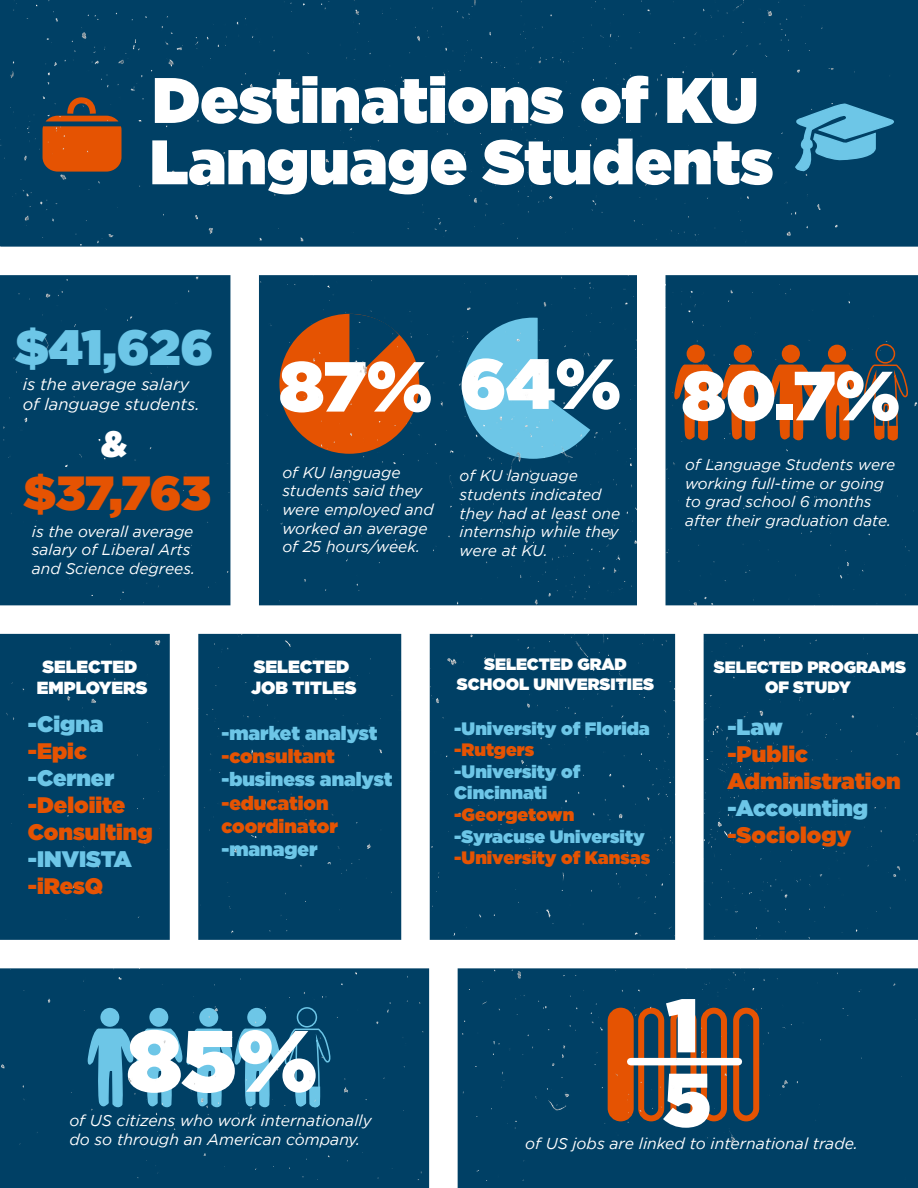
<style>
.page{position:relative;width:918px;height:1188px;background:#fff}
.page>*{position:absolute;margin:0;border:0;box-sizing:border-box;transform-origin:0 0}
.t1{font:900 86.85px "Gotham";color:#fff}
.t2{font:900 75.6px/74.2px "Gotham";color:#fff}
.t3{font:900 70.65px "Gotham";color:#fff}
.t4{font:900 69.45px "Gotham";color:#fff}
.t5{font:900 64.2px "Gotham";color:#fff}
.t6{font:900 62.7px "Gotham";color:#fff}
.t7{font:900 49.5px "Gotham";color:#6dc6e7}
.t8{font:900 47.85px "Gotham";color:#e55302}
.t9{font:900 36.75px "Gotham";color:#fff}
.t10{font:900 22.5px/27px "Gotham";color:#e55302}
.t11{font:900 22.5px "Gotham";color:#6dc6e7}
.t12{font:900 19.35px "Gotham";color:#6dc6e7}
.t13{font:900 19.35px/23.2px "Gotham";color:#e55302}
.t14{font:900 18px/21.6px "Gotham";color:#6dc6e7}
.t15{font:900 18px "Gotham";color:#e55302}
.t16{font:900 17.7px/21.3px "Gotham";color:#fff}
.t17{font:900 17.55px/21px "Gotham";color:#fff;text-align:center}
.t18{font:italic 16.65px/20px "Gotham";color:#fff}
.t19{font:900 16.5px/19.8px "Gotham";color:#fff;text-align:center}
.t20{font:italic 15.75px "Gotham";color:#fff}
.t21{font:italic 15.6px/18.6px "Gotham";color:#fff}
.t22{font:italic 15.45px/18.6px "Gotham";color:#fff}
</style>
<div class="page">
<div style="left:0;top:0;width:918px;height:1181px;background:#004065"></div>
<div style="left:687px;top:345px;width:18px;height:18px;background:#e55302;border-radius:50%"></div>
<div style="left:734px;top:345px;width:18px;height:18px;background:#e55302;border-radius:50%"></div>
<div style="left:782px;top:345px;width:18px;height:18px;background:#e55302;border-radius:50%"></div>
<div style="left:828px;top:345px;width:18px;height:18px;background:#e55302;border-radius:50%"></div>
<div style="left:875px;top:344px;width:20px;height:20px;border:2px solid #e55302;border-radius:50%"></div>
<svg style="left:674px;top:363px;width:236px;height:80px;background:#6b4836"></svg>
<svg style="left:794px;top:104px;width:104px;height:68px;background:#3581a4"></svg>
<div style="left:0;top:247px;width:918px;height:28px;background:#fff"></div>
<div style="left:0;top:605px;width:918px;height:29px;background:#fff"></div>
<div style="left:0;top:940px;width:918px;height:28px;background:#fff"></div>
<div style="left:637px;top:265px;width:29px;height:356px;background:#fff"></div>
<div style="left:230px;top:263px;width:29px;height:357px;background:#fff"></div>
<div style="left:429px;top:954px;width:29px;height:234px;background:#fff"></div>
<div style="left:170px;top:620px;width:28px;height:334px;background:#fff"></div>
<div style="left:401px;top:621px;width:29px;height:333px;background:#fff"></div>
<div style="left:675px;top:630px;width:29px;height:324px;background:#fff"></div>
<h3 class="t5" style="left:152px;top:63px;width:608px">Destinations of KU</h3>
<h3 class="t6" style="left:150px;top:126px;width:625px">Language Students</h3>
<h3 class="t7" style="left:15px;top:319px;width:200px">$41,626</h3>
<h3 class="t3" style="left:279px;top:344px;width:343px">87% 64%</h3>
<p class="t18" style="left:23px;top:374px;width:178px">is the average salary of language students.</p>
<h3 class="t4" style="left:682px;top:356px;width:220px">80.7%</h3>
<h3 class="t9" style="left:101px;top:423px;width:27px">&amp;</h3>
<h3 class="t8" style="left:23px;top:466px;width:189px">$37,763</h3>
<p class="t21" style="left:32px;top:522px;width:165px">is the overall average salary of Liberal Arts and Science degrees.</p>
<p class="t21" style="left:282px;top:463px;width:153px">of KU language students said they were employed and worked an average of 25 hours/week.</p>
<p class="t21" style="left:460px;top:466px;width:162px">of KU language students indicated they had at least one internship while they were at KU.</p>
<p class="t22" style="left:685px;top:455px;width:212px">of Language Students were working full-time or going to grad school 6 months after their graduation date.</p>
<p class="t17" style="left:37px;top:656px;width:112px">SELECTED<br>EMPLOYERS</p>
<h3 class="t11" style="left:28px;top:711px;width:77px">-Cigna</h3>
<h3 class="t10" style="left:28px;top:737px;width:60px">-Epic</h3>
<h3 class="t11" style="left:28px;top:765px;width:88px">-Cerner</h3>
<h3 class="t10" style="left:28px;top:791px;width:126px">-Deloiite<br>Consulting</h3>
<h3 class="t11" style="left:28px;top:846px;width:105px">-INVISTA</h3>
<h3 class="t10" style="left:28px;top:872px;width:77px">-iResQ</h3>
<p class="t16" style="left:251px;top:655px;width:107px">SELECTED<br>JOB TITLES</p>
<p class="t12" style="left:221px;top:722px;width:158px">-market analyst</p>
<p class="t13" style="left:221px;top:744px;width:115px">-consultant</p>
<p class="t12" style="left:221px;top:768px;width:173px">-business analyst</p>
<p class="t13" style="left:221px;top:791px;width:118px">-education coordinator</p>
<p class="t12" style="left:221px;top:838px;width:98px">-manager</p>
<p class="t19" style="left:457px;top:654px;width:199px">SELECTED GRAD<br>SCHOOL UNIVERSITIES</p>
<p class="t19" style="left:714px;top:657px;width:194px">SELECTED PROGRAMS<br>OF STUDY</p>
<p class="t14" style="left:454px;top:717px;width:197px">-University of Florida</p>
<p class="t15" style="left:454px;top:740px;width:81px">-Rutgers</p>
<p class="t14" style="left:454px;top:760px;width:128px">-University of<br>Cincinnati</p>
<p class="t15" style="left:454px;top:804px;width:122px">-Georgetown</p>
<p class="t14" style="left:454px;top:825px;width:192px">-Syracuse University</p>
<p class="t15" style="left:454px;top:848px;width:197px">-University of Kansas</p>
<h3 class="t11" style="left:727px;top:714px;width:57px">-Law</h3>
<h3 class="t10" style="left:727px;top:740px;width:175px">-Public<br>Administration</h3>
<h3 class="t11" style="left:727px;top:795px;width:142px">-Accounting</h3>
<h3 class="t10" style="left:727px;top:821px;width:125px">-Sociology</h3>
<h1 class="t1" style="left:127px;top:1011px;width:192px">85%</h1>
<p class="t20" style="left:69px;top:1112px;width:304px">of US citizens who work internationally</p>
<h2 class="t2" style="left:663px;top:987px;width:49px">1<br>5</h2>
<p class="t20" style="left:69px;top:1131px;width:292px">do so through an American company.</p>
<p class="t20" style="left:525px;top:1135px;width:334px">of US jobs are linked to international trade.</p>
</div>
